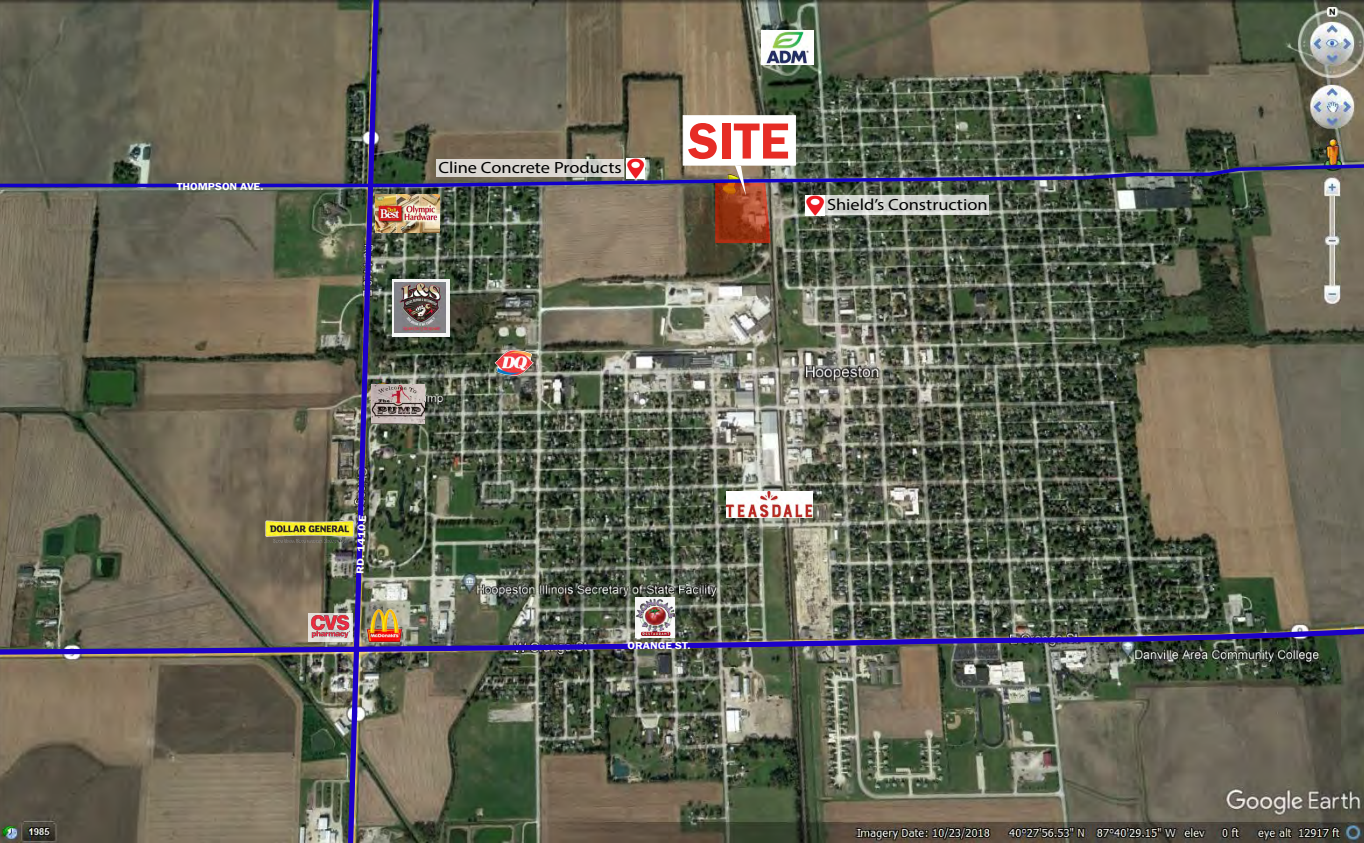
<style>
.page{position:relative;width:1364px;height:843px;background:#fff}
.page>*{position:absolute;margin:0;border:0;box-sizing:border-box;transform-origin:0 0}
.t1{font:600 52.5px "Franklin Gothic";color:#e62c25}
.t2{font:16.19px "Myriad Pro";color:#000;scale:1.13 1}
.t3{font:600 10.41px "Franklin Gothic";color:#fff;scale:1.14 1}
</style>
<div class="page">
<img style="left:0;top:0;width:1364px;height:843px">
<img style="left:395px;top:282px;width:51px;height:51px">
<img style="left:493px;top:348px;width:41px;height:29px">
<img style="left:371px;top:384px;width:54px;height:39px">
<img style="left:762px;top:30px;width:51px;height:35px">
<img style="left:261px;top:516px;width:97px;height:30px">
<img style="left:312px;top:616px;width:38px;height:21px">
<img style="left:366px;top:607px;width:37px;height:37px">
<div style="left:635px;top:598px;width:40px;height:40px;background:#f6f6f5"></div>
<img style="left:635px;top:599px;width:40px;height:37px">
<img style="left:726px;top:491px;width:87px;height:26px">
<p class="t3" style="left:177px;top:180px;width:78px">THOMPSON AVE.</p>
<p class="t2" style="left:438px;top:158px;width:164px">Cline Concrete Products</p>
<h1 class="t1" style="left:688px;top:109px;width:103px">SITE</h1>
<p class="t2" style="left:827px;top:194px;width:144px">Shield’s Construction</p>
<p class="t3" style="left:353px;top:573px;width:53px;rotate:-87deg">RD. 1410 E</p>
<p class="t3" style="left:627px;top:639px;width:57px">ORANGE ST.</p>
</div>
